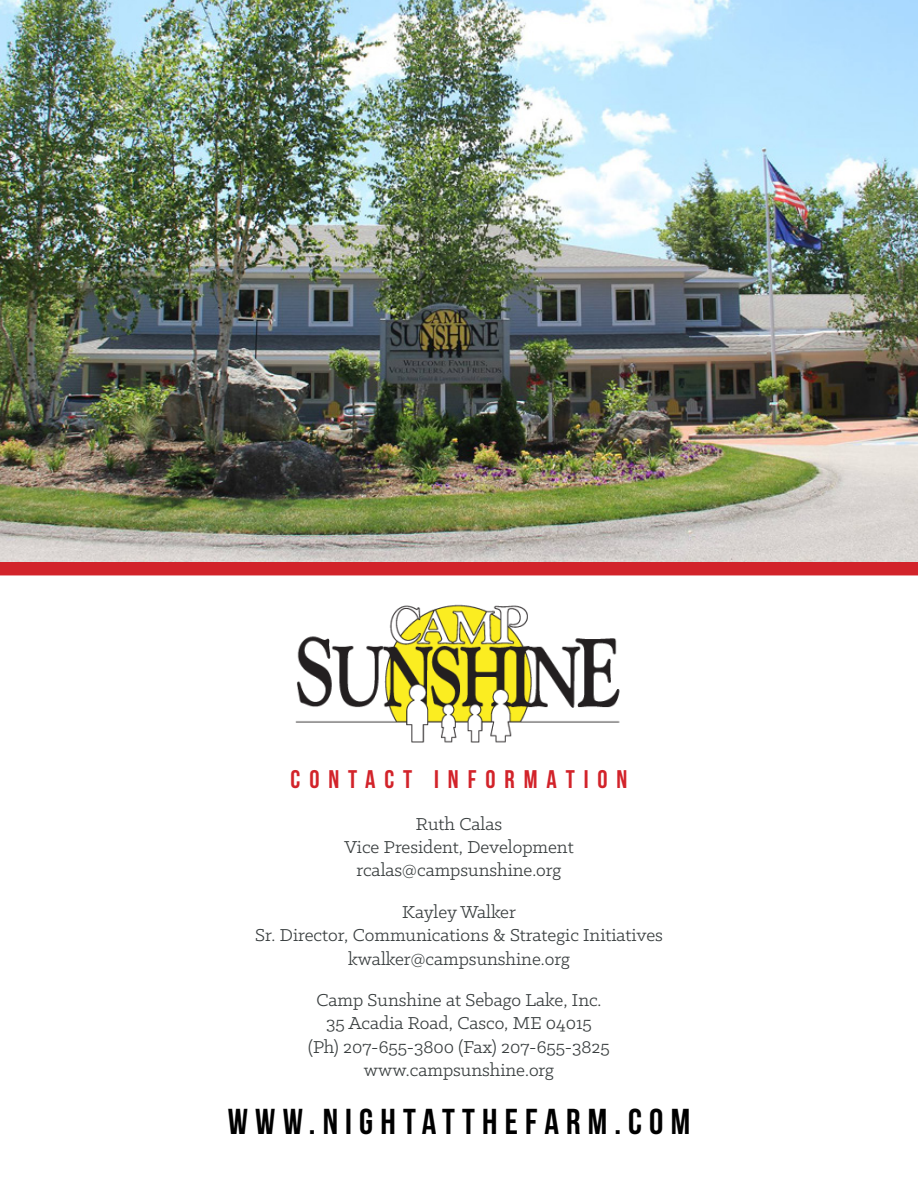
<style>
.page{position:relative;width:918px;height:1188px;background:#fff}
.page>*{position:absolute;margin:0;border:0;box-sizing:border-box;transform-origin:0 0}
.t1{font:700 36px "Bebas Neue";letter-spacing:.2em;color:#000}
.t2{font:700 25.5px "Bebas Neue";letter-spacing:.35em;color:#d2232a}
.t3{font:19.5px/23.4px "Klinic Slab";color:#383d3e;text-align:center}
</style>
<div class="page">
<img style="left:0;top:0;width:918px;height:562px">
<img style="left:295px;top:604px;width:325px;height:139px">
<div style="left:0;top:562px;width:918px;height:13px;background:#d2232a"></div>
<h2 class="t2" style="left:291px;top:765px;width:338px">CONTACT INFORMATION</h2>
<p class="t3" style="left:344px;top:811px;width:231px">Ruth Calas<br>Vice President, Development rcalas@campsunshine.org</p>
<p class="t3" style="left:255px;top:899px;width:409px">Kayley Walker<br>Sr. Director, Communications &amp; Strategic Initiatives kwalker@campsunshine.org</p>
<p class="t3" style="left:308px;top:988px;width:303px">Camp Sunshine at Sebago Lake, Inc.<br>35 Acadia Road, Casco, ME 04015<br>(Ph) 207-655-3800 (Fax) 207-655-3825 www.campsunshine.org</p>
<h1 class="t1" style="left:228px;top:1102px;width:464px">WWW.NIGHTATTHEFARM.COM</h1>
</div>
